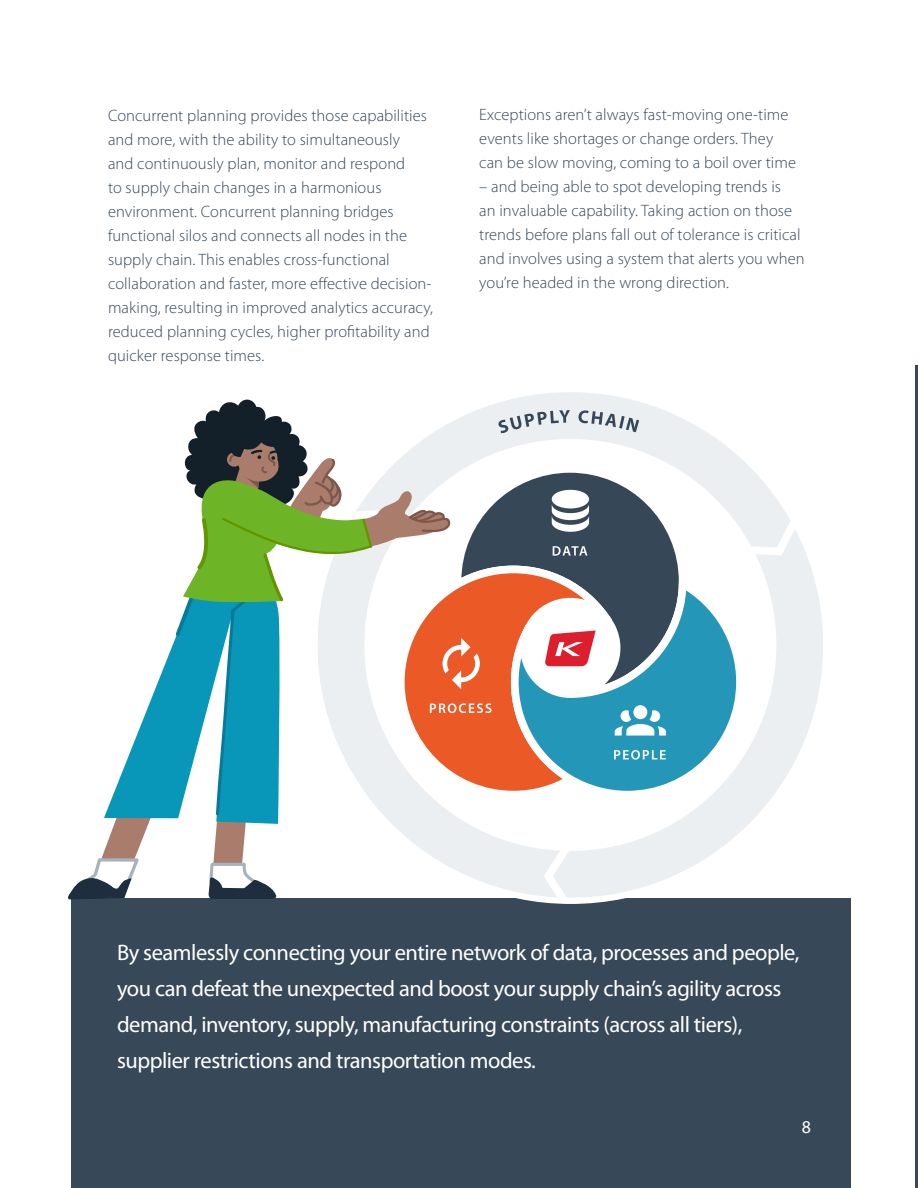
<style>
.page{position:relative;width:918px;height:1188px;background:#fff}
.page>*{position:absolute;margin:0;border:0;box-sizing:border-box;transform-origin:0 0}
.Callout_reverse{font:22.5px/36px "Myriad Pro";letter-spacing:-.02em;color:#fff}
.t1{font:18px "Myriad Pro";color:#fff}
.Body_Copy{font:300 16.5px/24px "Myriad Pro";letter-spacing:.005em;color:#374858}
</style>
<div class="page">
<div style="left:71px;top:898px;width:780px;height:290px;background:#374858"></div>
<svg style="left:748px;top:466px;width:43px;height:82px;fill:#eceff1"></svg>
<svg style="left:492px;top:400px;width:15px;height:162px"></svg>
<svg style="left:492px;top:562px;width:331px;height:328px"></svg>
<svg style="left:507px;top:392px;width:241px;height:506px"></svg>
<svg style="left:553px;top:546px;width:34px;height:10px"></svg>
<svg style="left:614px;top:750px;width:52px;height:10px"></svg>
<svg style="left:615px;top:705px;width:51px;height:31px"></svg>
<svg style="left:552px;top:490px;width:37px;height:42px"></svg>
<svg style="left:524px;top:602px;width:93px;height:92px"></svg>
<svg style="left:68px;top:824px;width:81px;height:76px"></svg>
<svg style="left:104px;top:644px;width:69px;height:180px"></svg>
<svg style="left:173px;top:399px;width:319px;height:500px"></svg>
<hr style="left:916px;top:365px;width:2px;height:823px;background:#374858">
<p class="Body_Copy" style="left:108px;top:104px;width:327px">Concurrent planning provides those capabilities and more, with the ability to simultaneously<br>and continuously plan, monitor and respond<br>to supply chain changes in a harmonious environment. Concurrent planning bridges functional silos and connects all nodes in the supply chain. This enables cross-functional collaboration and faster, more effective decision&shy;making, resulting in improved analytics accuracy, reduced planning cycles, higher profitability and quicker response times.</p>
<p class="Body_Copy" style="left:479px;top:103px;width:318px">Exceptions aren’t always fast-moving one-time events like shortages or change orders. They can be slow moving, coming to a boil over time</p>
<p class="Body_Copy" style="left:479px;top:175px;width:327px">– and being able to spot developing trends is<br>an invaluable capability. Taking action on those trends before plans fall out of tolerance is critical and involves using a system that alerts you when you’re headed in the wrong direction.</p>
<p class="Callout_reverse" style="left:117px;top:934px;width:684px">By seamlessly connecting your entire network of data, processes and people, you can defeat the unexpected and boost your supply chain’s agility across demand, inventory, supply, manufacturing constraints (across all tiers), supplier restrictions and transportation modes.</p>
<p class="t1" style="left:802px;top:1116px;width:11px">8</p>
</div>
